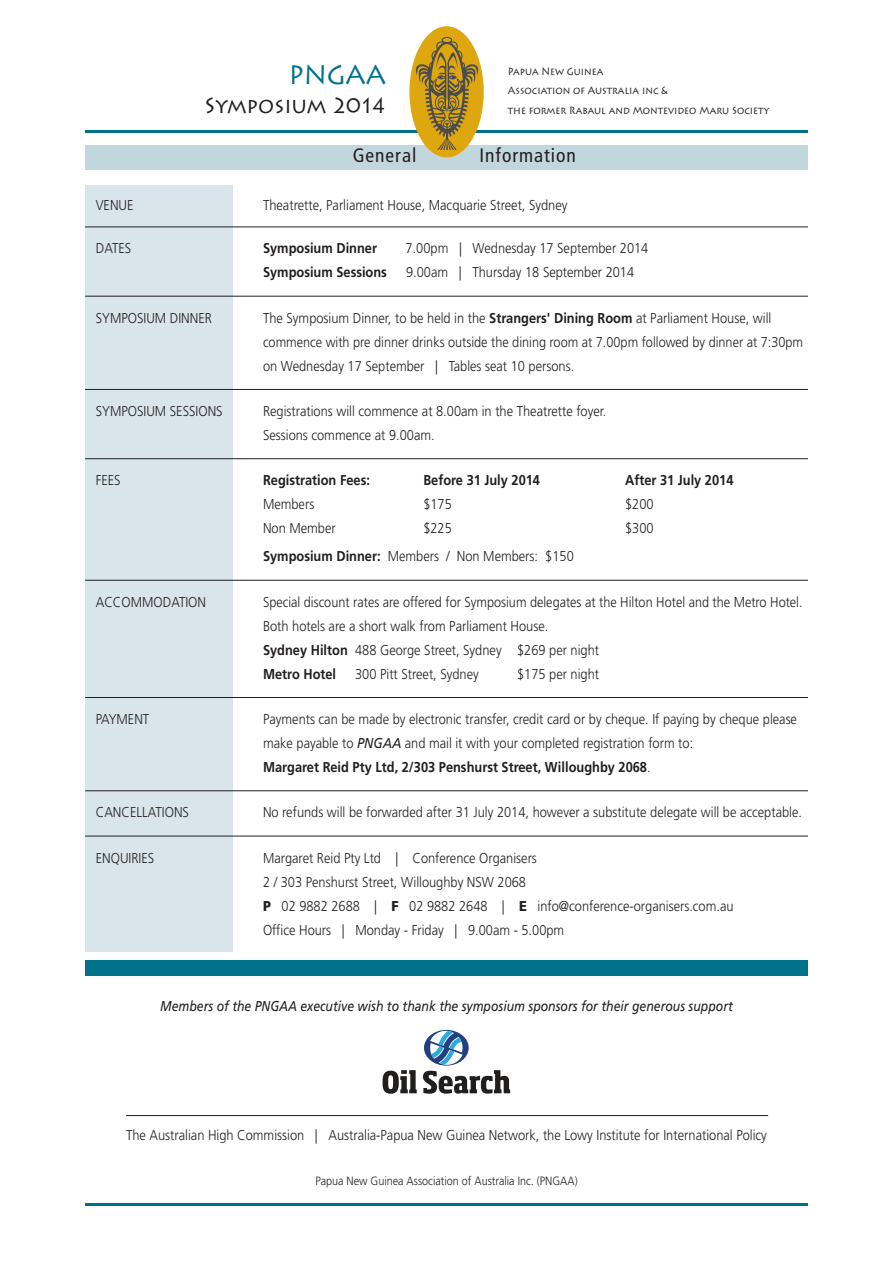
<style>
.page{position:relative;width:893px;height:1263px;background:#fff}
.page>*{position:absolute;margin:0;border:0;box-sizing:border-box;transform-origin:0 0}
.t1{font:26.7px "Lithos Pro";letter-spacing:-.005em;color:#00718b;scale:.95 1}
.t2{font:21.9px "Lithos Pro";color:#231f20;scale:.95 1}
.t3{font:condensed 19.5px "Frutiger";letter-spacing:.05em;color:#231f20}
.t4{font:300 14.25px/24px "Frutiger";color:#231f20;scale:.9 1}
.t5{font:300 14.25px/24px "Frutiger";color:#231f20;scale:.89 1}
.t6{font:700 14.25px "Frutiger";color:#231f20;scale:.9 1}
.t7{font:italic 14.25px "Frutiger";color:#231f20;scale:.86 1}
.t8{font:300 12px "Frutiger";color:#231f20;scale:.9 1}
.t9{font:10.5px/19.2px "Lithos Pro";color:#231f20;scale:.9 1}
.s1{font-weight:700}
.s2{font-weight:400;font-style:italic}
.s3{font-weight:900}
</style>
<div class="page">
<div style="left:85px;top:146px;width:723px;height:24px;background:#c2d6de"></div>
<div style="left:85px;top:185px;width:148px;height:766px;background:#d8e5eb"></div>
<hr style="left:85px;top:227px;width:723px;height:1px;background:#231f20">
<hr style="left:85px;top:296px;width:723px;height:1px;background:#231f20">
<hr style="left:85px;top:389px;width:723px;height:1px;background:#231f20">
<hr style="left:85px;top:458px;width:723px;height:1px;background:#231f20">
<hr style="left:85px;top:580px;width:723px;height:1px;background:#231f20">
<hr style="left:85px;top:697px;width:723px;height:1px;background:#231f20">
<hr style="left:85px;top:790px;width:723px;height:1px;background:#231f20">
<hr style="left:85px;top:836px;width:723px;height:1px;background:#231f20">
<svg style="left:383px;top:1070px;width:34px;height:24px"></svg>
<svg style="left:423px;top:1030px;width:87px;height:64px"></svg>
<hr style="left:126px;top:1115px;width:642px;height:1px;background:#231f20">
<div style="left:85px;top:960px;width:723px;height:15px;background:#00718b"></div>
<hr style="left:85px;top:130px;width:723px;height:3px;background:#00718b">
<hr style="left:85px;top:1203px;width:723px;height:3px;background:#00718b">
<div style="left:409px;top:26px;width:75px;height:131px;background:#dea710;border-radius:50%"></div>
<svg style="left:412px;top:37px;width:70px;height:113px"></svg>
<h1 class="t1" style="left:288px;top:59px;width:104px">PNGAA</h1>
<h2 class="t2" style="left:205px;top:93px;width:193px">Symposium 2014</h2>
<p class="t9" style="left:508px;top:62px;width:292px">Papua New Guinea<br>Association of Australia inc &amp;<br>the former Rabaul and Montevideo Maru Society</p>
<h3 class="t3" style="left:353px;top:147px;width:65px">General</h3>
<h3 class="t3" style="left:480px;top:147px;width:98px">Information</h3>
<p class="t4" style="left:96px;top:194px;width:43px">VENUE</p>
<p class="t4" style="left:263px;top:194px;width:340px">Theatrette, Parliament House, Macquarie Street, Sydney</p>
<p class="t4" style="left:96px;top:238px;width:41px">DATES</p>
<p class="t6" style="left:263px;top:243px;width:128px">Symposium Dinner</p>
<p class="t4" style="left:406px;top:238px;width:271px">7.00pm | Wednesday 17 September 2014</p>
<p class="t6" style="left:263px;top:267px;width:139px">Symposium Sessions</p>
<p class="t4" style="left:406px;top:262px;width:255px">9.00am | Thursday 18 September 2014</p>
<p class="t4" style="left:96px;top:307px;width:131px">SYMPOSIUM DINNER</p>
<p class="t4" style="left:263px;top:307px;width:602px">The Symposium Dinner, to be held in the <span class="s1">Strangers' Dining Room</span> at Parliament House, will commence with pre dinner drinks outside the dining room at 7.00pm followed by dinner at 7:30pm on Wednesday 17 September | Tables seat 10 persons.</p>
<p class="t4" style="left:96px;top:400px;width:142px">SYMPOSIUM SESSIONS</p>
<p class="t4" style="left:263px;top:400px;width:383px">Registrations will commence at 8.00am in the Theatrette foyer.<br>Sessions commence at 9.00am.</p>
<p class="t4" style="left:96px;top:469px;width:29px">FEES</p>
<p class="t6" style="left:263px;top:474px;width:120px">Registration Fees:</p>
<p class="t6" style="left:423px;top:474px;width:131px">Before 31 July 2014</p>
<p class="t6" style="left:625px;top:474px;width:122px">After 31 July 2014</p>
<p class="t4" style="left:263px;top:493px;width:59px">Members</p>
<p class="t4" style="left:423px;top:493px;width:33px">$175</p>
<p class="t4" style="left:625px;top:493px;width:33px">$200</p>
<p class="t4" style="left:263px;top:517px;width:82px">Non Member</p>
<p class="t4" style="left:423px;top:517px;width:33px">$225</p>
<p class="t4" style="left:625px;top:517px;width:33px">$300</p>
<p class="t4" style="left:263px;top:546px;width:347px"><span class="s1">Symposium Dinner:</span> Members / Non Members: $150</p>
<p class="t4" style="left:96px;top:591px;width:124px">ACCOMMODATION</p>
<p class="t5" style="left:263px;top:591px;width:608px">Special discount rates are offered for Symposium delegates at the Hilton Hotel and the Metro Hotel.<br>Both hotels are a short walk from Parliament House.<br><span class="s1">Sydney Hilton</span> 488 George Street, Sydney $269 per night<br><span class="s1">Metro Hotel</span></p>
<p class="t4" style="left:355px;top:663px;width:139px">300 Pitt Street, Sydney</p>
<p class="t4" style="left:517px;top:663px;width:93px">$175 per night</p>
<p class="t4" style="left:96px;top:708px;width:61px">PAYMENT</p>
<p class="t4" style="left:263px;top:708px;width:595px">Payments can be made by electronic transfer, credit card or by cheque. If paying by cheque please make payable to <span class="s2">PNGAA</span> and mail it with your completed registration form to:<br><span class="s1">Margaret Reid Pty Ltd, 2/303 Penshurst Street, Willoughby 2068</span>.</p>
<p class="t4" style="left:96px;top:801px;width:105px">CANCELLATIONS</p>
<p class="t4" style="left:263px;top:801px;width:600px">No refunds will be forwarded after 31 July 2014, however a substitute delegate will be acceptable.</p>
<p class="t4" style="left:96px;top:847px;width:66px">ENQUIRIES</p>
<p class="t4" style="left:263px;top:847px;width:524px">Margaret Reid Pty Ltd | Conference Organisers<br>2 / 303 Penshurst Street, Willoughby NSW 2068<br><span class="s3">P</span> 02 9882 2688 | <span class="s3">F</span> 02 9882 2648 | <span class="s3">E</span> info@conference-organisers.com.au Office Hours | Monday - Friday | 9.00am - 5.00pm</p>
<p class="t7" style="left:160px;top:1000px;width:667px">Members of the PNGAA executive wish to thank the symposium sponsors for their generous support</p>
<p class="t4" style="left:126px;top:1124px;width:714px">The Australian High Commission | Australia-Papua New Guinea Network, the Lowy Institute for International Policy</p>
<p class="t8" style="left:315px;top:1175px;width:293px">Papua New Guinea Association of Australia Inc. (PNGAA)</p>
</div>
